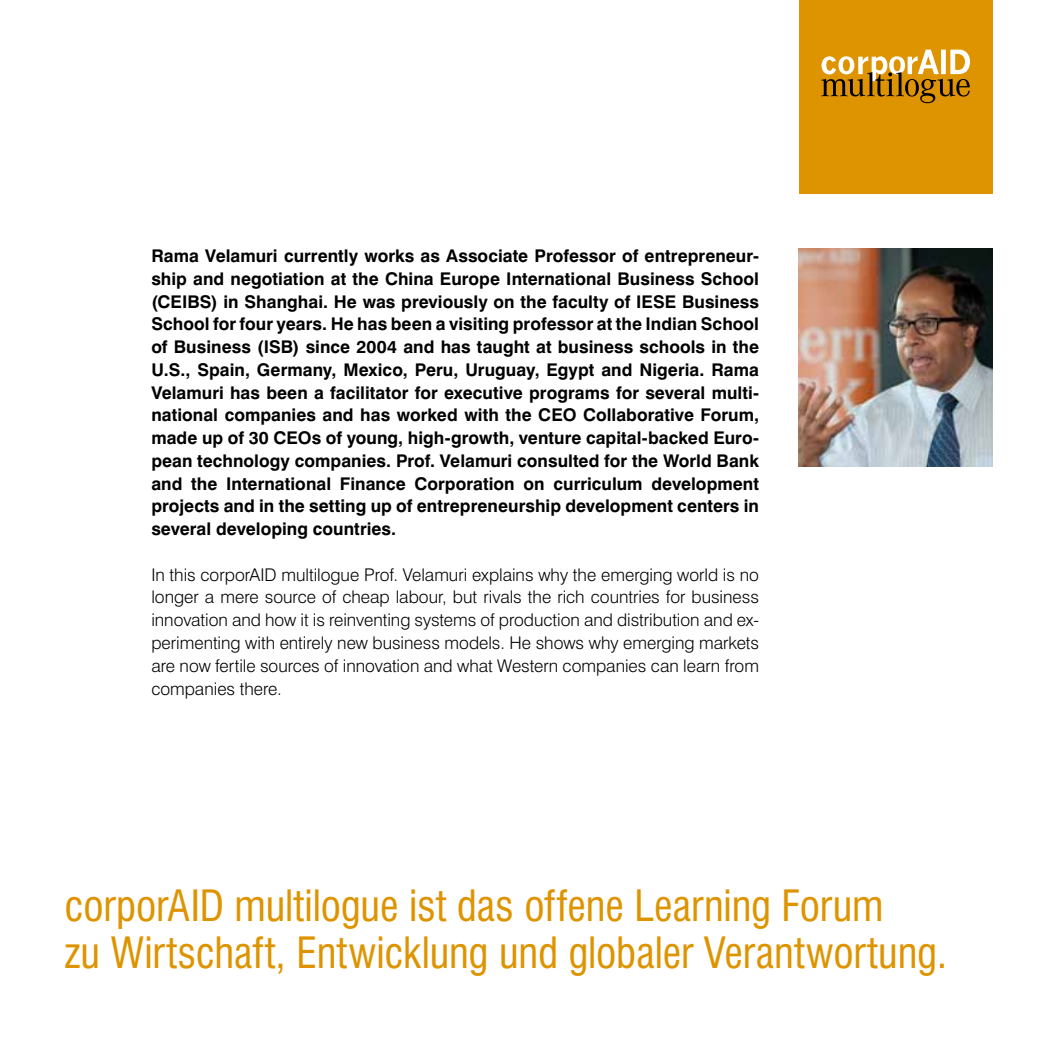
<style>
.page{position:relative;width:1042px;height:1042px;background:#fff}
.page>*{position:absolute;margin:0;border:0;box-sizing:border-box;transform-origin:0 0}
.t1{font:condensed 42px/47.2px "Swiss 721 BT";letter-spacing:-.005em;color:#de9400}
.t2{font:700 17.5px/22.8px "Swiss 721 BT";letter-spacing:.005em;color:#000;text-align:justify}
.t3{font:300 17.5px/22.8px "Swiss 721 BT";color:#000;text-align:justify}
</style>
<div class="page">
<div style="left:799px;top:0;width:193px;height:193px;background:#de9400"></div>
<svg style="left:821px;top:50px;width:149px;height:53px"></svg>
<img style="left:799px;top:248px;width:193px;height:218px">
<p class="t2" style="left:151px;top:244px;width:609px">Rama Velamuri currently works as Associate Professor of entrepreneur&shy;ship and negotiation at the China Europe International Business School (CEIBS) in Shanghai. He was previously on the faculty of IESE Business School for four years. He has been a visiting professor at the Indian School of Business (ISB) since 2004 and has taught at business schools in the U.S., Spain, Germany, Mexico, Peru, Uruguay, Egypt and Nigeria. Rama Velamuri has been a facilitator for executive programs for several multi&shy;national companies and has worked with the CEO Collaborative Forum, made up of 30 CEOs of young, high-growth, venture capital-backed Euro&shy;pean technology companies. Prof. Velamuri consulted for the World Bank and the International Finance Corporation on curriculum development projects and in the setting up of entrepreneurship development centers in several developing countries.</p>
<p class="t3" style="left:151px;top:563px;width:609px">In this corporAID multilogue Prof. Velamuri explains why the emerging world is no longer a mere source of cheap labour, but rivals the rich countries for business innovation and how it is reinventing systems of production and distribution and ex&shy;perimenting with entirely new business models. He shows why emerging markets are now fertile sources of innovation and what Western companies can learn from companies there.</p>
<h1 class="t1" style="left:64px;top:882px;width:884px">corporAID multilogue ist das offene Learning Forum<br>zu Wirtschaft, Entwicklung und globaler Verantwortung.</h1>
</div>
